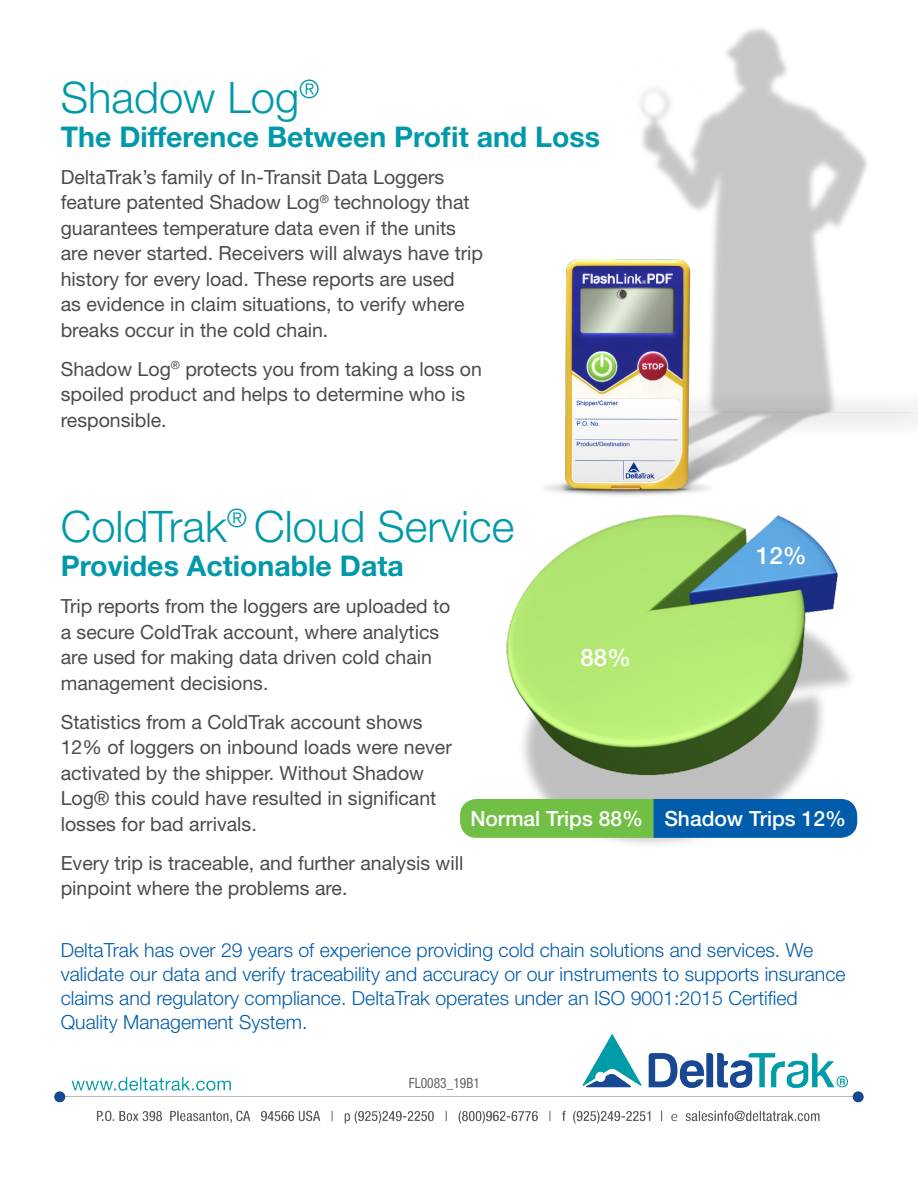
<style>
.page{position:relative;width:918px;height:1188px;background:#fff}
.page>*{position:absolute;margin:0;border:0;box-sizing:border-box;transform-origin:0 0}
.t1{font:300 43.5px "Helvetica Neue LT Std";color:#0099a9}
.t2{font:700 28.5px "Helvetica Neue LT Std";color:#0099a9}
.t3{font:500 24px "Helvetica Neue LT Std";color:#fff}
.t4{font:500 21px "Helvetica Neue LT Std";color:#fff}
.t5{font:19.5px/25.5px "Helvetica Neue LT Std";color:#4b4c4d}
.t6{font:300 19.5px/24px "Helvetica Neue LT Std";color:#015dab}
.t7{font:condensed 14.1px "Helvetica Neue LT Std";color:#636366;scale:.95 1}
</style>
<div class="page">
<img style="left:545px;top:28px;width:373px;height:459px">
<img style="left:506px;top:487px;width:352px;height:357px">
<svg style="left:460px;top:799px;width:397px;height:39px;background:#3a8e7b"></svg>
<img style="left:54px;top:1033px;width:809px;height:91px">
<p class="t1" style="left:61px;top:71px;width:260px">Shadow Log<sup>®</sup></p>
<p class="t2" style="left:61px;top:119px;width:541px">The Difference Between Profit and Loss</p>
<p class="t5" style="left:61px;top:164px;width:424px">DeltaTrak’s family of In-Transit Data Loggers feature patented Shadow Log<sup>®</sup> technology that guarantees temperature data even if the units are never started. Receivers will always have trip history for every load. These reports are used<br>as evidence in claim situations, to verify where breaks occur in the cold chain.</p>
<p class="t5" style="left:61px;top:356px;width:423px">Shadow Log<sup>®</sup> protects you from taking a loss on spoiled product and helps to determine who is responsible.</p>
<p class="t1" style="left:61px;top:500px;width:455px">ColdTrak<sup>®</sup> Cloud Service</p>
<p class="t2" style="left:61px;top:548px;width:345px">Provides Actionable Data</p>
<p class="t3" style="left:756px;top:541px;width:52px">12%</p>
<p class="t5" style="left:61px;top:593px;width:391px">Trip reports from the loggers are uploaded to a secure ColdTrak account, where analytics are used for making data driven cold chain management decisions.</p>
<p class="t5" style="left:61px;top:709px;width:393px">Statistics from a ColdTrak account shows 12% of loggers on inbound loads were never activated by the shipper. Without Shadow Log® this could have resulted in significant losses for bad arrivals.</p>
<p class="t5" style="left:61px;top:850px;width:404px">Every trip is traceable, and further analysis will pinpoint where the problems are.</p>
<p class="t3" style="left:580px;top:643px;width:52px">88%</p>
<p class="t4" style="left:470px;top:806px;width:174px">Normal Trips 88%</p>
<p class="t4" style="left:664px;top:806px;width:183px">Shadow Trips 12%</p>
<p class="t6" style="left:61px;top:937px;width:786px">DeltaTrak has over 29 years of experience providing cold chain solutions and services. We validate our data and verify traceability and accuracy or our instruments to supports insurance claims and regulatory compliance. DeltaTrak operates under an ISO 9001:2015 Certified Quality Management System.</p>
<p class="t7" style="left:409px;top:1074px;width:76px">FL0083_19B1</p>
</div>
